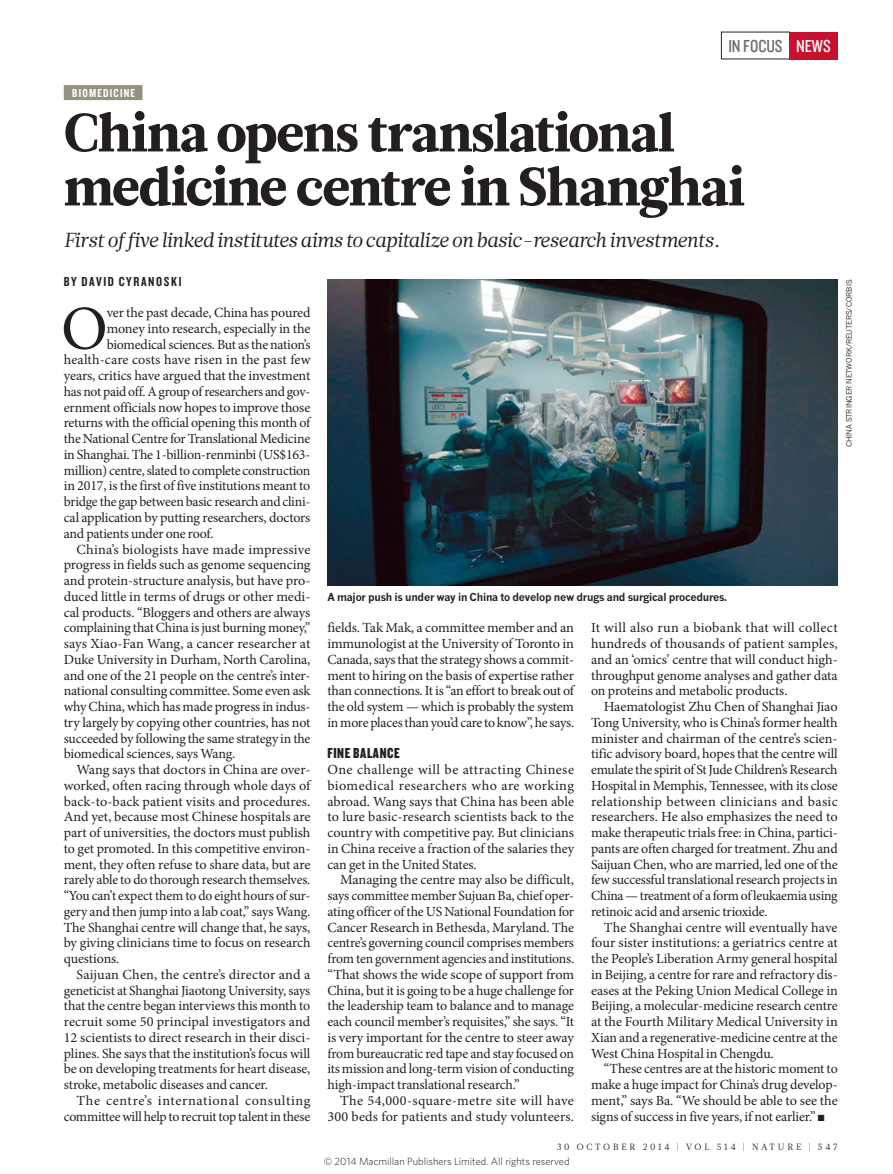
<style>
.page{position:relative;width:893px;height:1174px;background:#fff}
.page>*{position:absolute;margin:0;border:0;box-sizing:border-box;transform-origin:0 0}
.BODY_DROP_CAP{font:62.4px "Minion Pro";color:#231f20}
.HEAD_36{font:900 54px/54px "Glosa Math";letter-spacing:-.015em;color:#231f20}
.INTRO{font:italic 20.25px "Glosa Math";color:#231f20}
.t1{font:18px "Knockout 29 Junior Ltweight";color:#6c6d70}
.CROSSHEAD{font:15px "Knockout 69 Full Liteweight";letter-spacing:.04em;color:#231f20}
.BODY_INDENT{font:13.95px/15.8px "Minion Pro";letter-spacing:-.01em;color:#231f20;text-align:justify}
.BODY_DROP_CAP-2{font:13.95px "Minion Pro";letter-spacing:-.015em;color:#231f20}
.BODY_1ST_PARA{font:13.95px/15.8px "Minion Pro";letter-spacing:-.005em;color:#231f20;text-align:justify}
.BODY_INDENT-2{font:13.95px/15.8px "Minion Pro";letter-spacing:.01em;color:#231f20;text-align:right}
.BODY_DROP_CAP-3{font:13.95px "Minion Pro";letter-spacing:.005em;color:#231f20}
.AUTHOR_BYLINE{font:13.5px "Knockout 49 Liteweight";letter-spacing:.12em;color:#231f20}
.SUBJECT_STRAP{font:12px "Knockout 49 Liteweight";letter-spacing:.1em;color:#fff}
.PIC_CAPTION{font:700 10.8px "News Gothic MTOT";letter-spacing:-.02em;color:#231f20}
.t2{font:300 10.5px "Whitney";color:#1d1d1b}
.t3{font:9px "Glosa Math";letter-spacing:.3em;color:#231f20}
.PIC_CREDIT{font:7.5px "News Gothic MTOT";color:#231f20}
.s1{color:#fff}
</style>
<div class="page">
<div style="left:64px;top:85px;width:79px;height:15px;background:#95937f"></div>
<img style="left:327px;top:280px;width:511px;height:305px">
<div style="left:789px;top:32px;width:49px;height:27px;background:#c7112f"></div>
<p class="t1" style="left:728px;top:34px;width:104px">IN FOCUS <span class="s1">NEWS</span></p>
<p class="SUBJECT_STRAP" style="left:72px;top:85px;width:64px">BIOMEDICINE</p>
<p class="HEAD_36" style="left:64px;top:107px;width:682px">China opens translational medicine centre in Shanghai</p>
<p class="INTRO" style="left:64px;top:226px;width:658px">First of five linked institutes aims to capitalize on basic-research investments.</p>
<p class="AUTHOR_BYLINE" style="left:64px;top:272px;width:119px">BY DAVID CYRANOSKI</p>
<p class="BODY_DROP_CAP" style="left:61px;top:287px;width:48px">O</p>
<p class="BODY_DROP_CAP-2" style="left:107px;top:303px;width:205px">ver the past decade, China has poured</p>
<p class="BODY_DROP_CAP-2" style="left:107px;top:319px;width:205px">money into research, especially in the</p>
<p class="BODY_DROP_CAP-2" style="left:107px;top:335px;width:205px">biomedical sciences. But as the nation’s</p>
<p class="BODY_DROP_CAP-3" style="left:64px;top:350px;width:248px">health-care costs have risen in the past few</p>
<p class="BODY_DROP_CAP-2" style="left:64px;top:366px;width:248px">years, critics have argued that the investment</p>
<p class="BODY_DROP_CAP-2" style="left:64px;top:382px;width:248px">has not paid off. A group of researchers and gov-</p>
<p class="BODY_DROP_CAP-2" style="left:64px;top:398px;width:248px">ernment officials now hopes to improve those</p>
<p class="BODY_DROP_CAP-2" style="left:64px;top:413px;width:248px">returns with the official opening this month of</p>
<p class="BODY_DROP_CAP-2" style="left:64px;top:429px;width:248px">the National Centre for Translational Medicine</p>
<p class="BODY_DROP_CAP-2" style="left:64px;top:445px;width:248px">in Shanghai. The 1-billion-renminbi (US$163-</p>
<p class="BODY_DROP_CAP-2" style="left:64px;top:461px;width:248px">million) centre, slated to complete construction</p>
<p class="BODY_DROP_CAP-2" style="left:64px;top:476px;width:248px">in 2017, is the first of five institutions meant to</p>
<p class="BODY_DROP_CAP-2" style="left:64px;top:492px;width:248px">bridge the gap between basic research and clini-</p>
<p class="BODY_DROP_CAP-2" style="left:64px;top:508px;width:248px">cal application by putting researchers, doctors</p>
<p class="BODY_DROP_CAP-2" style="left:64px;top:524px;width:151px">and patients under one roof.</p>
<p class="BODY_INDENT" style="left:64px;top:541px;width:248px;text-indent:13px">China’s biologists have made impressive progress in fields such as genome sequencing and protein-structure analysis, but have pro&shy;duced little in terms of drugs or other medi&shy;cal products. “Bloggers and others are always complaining that China is just burning money,” says Xiao-Fan Wang, a cancer researcher at Duke University in Durham, North Carolina, and one of the 21 people on the centre’s inter&shy;national consulting committee. Some even ask why China, which has made progress in indus&shy;try largely by copying other countries, has not succeeded by following the same strategy in the biomedical sciences, says Wang.</p>
<p class="BODY_INDENT" style="left:64px;top:762px;width:248px;text-indent:13px">Wang says that doctors in China are over&shy;worked, often racing through whole days of back-to-back patient visits and procedures.<br>And yet, because most Chinese hospitals are part of universities, the doctors must publish to get promoted. In this competitive environ&shy;ment, they often refuse to share data, but are rarely able to do thorough research themselves. “You can’t expect them to do eight hours of sur&shy;gery and then jump into a lab coat,” says Wang.<br>The Shanghai centre will change that, he says, by giving clinicians time to focus on research questions.</p>
<p class="BODY_INDENT" style="left:64px;top:966px;width:248px;text-indent:13px">Saijuan Chen, the centre’s director and a geneticist at Shanghai Jiaotong University, says that the centre began interviews this month to recruit some 50 principal investigators and 12 scientists to direct research in their disci&shy;plines. She says that the institution’s focus will be on developing treatments for heart disease, stroke, metabolic diseases and cancer.</p>
<p class="BODY_INDENT" style="left:64px;top:1092px;width:248px;text-align:right">The centre’s international consulting committee will help to recruit top talent in these</p>
<p class="PIC_CREDIT" style="left:845px;top:447px;width:169px;rotate:-90deg">CHINA STRINGER NETWORK/REUTERS/CORBIS</p>
<p class="PIC_CAPTION" style="left:327px;top:590px;width:401px">A major push is under way in China to develop new drugs and surgical procedures.</p>
<p class="BODY_INDENT" style="left:327px;top:620px;width:248px">fields. Tak Mak, a committee member and an immunologist at the University of Toronto in Canada, says that the strategy shows a commit&shy;ment to hiring on the basis of expertise rather than connections. It is “an effort to break out of the old system — which is probably the system in more places than you’d care to know”, he says.</p>
<p class="CROSSHEAD" style="left:327px;top:744px;width:74px">FINE BALANCE</p>
<p class="BODY_1ST_PARA" style="left:327px;top:762px;width:248px">One challenge will be attracting Chinese biomedical researchers who are working abroad. Wang says that China has been able to lure basic-research scientists back to the country with competitive pay. But clinicians in China receive a fraction of the salaries they can get in the United States.</p>
<p class="BODY_INDENT" style="left:327px;top:872px;width:248px;text-indent:13px">Managing the centre may also be difficult, says committee member Sujuan Ba, chief oper&shy;ating officer of the US National Foundation for Cancer Research in Bethesda, Maryland. The centre’s governing council comprises members from ten government agencies and institutions. “That shows the wide scope of support from China, but it is going to be a huge challenge for the leadership team to balance and to manage each council member’s requisites,” she says. “It is very important for the centre to steer away from bureaucratic red tape and stay focused on its mission and long-term vision of conducting high-impact translational research.”</p>
<p class="BODY_INDENT-2" style="left:327px;top:1092px;width:248px">The 54,000-square-metre site will have<br>300 beds for patients and study volunteers.</p>
<p class="BODY_INDENT" style="left:591px;top:620px;width:248px">It will also run a biobank that will collect hundreds of thousands of patient samples, and an ‘omics’ centre that will conduct high&shy;throughput genome analyses and gather data on proteins and metabolic products.</p>
<p class="BODY_INDENT" style="left:591px;top:699px;width:248px;text-indent:13px">Haematologist Zhu Chen of Shanghai Jiao Tong University, who is China’s former health minister and chairman of the centre’s scien&shy;tific advisory board, hopes that the centre will emulate the spirit of St Jude Children’s Research Hospital in Memphis, Tennessee, with its close relationship between clinicians and basic researchers. He also emphasizes the need to make therapeutic trials free: in China, partici&shy;pants are often charged for treatment. Zhu and Saijuan Chen, who are married, led one of the few successful translational research projects in China — treatment of a form of leukaemia using retinoic acid and arsenic trioxide.</p>
<p class="BODY_INDENT" style="left:591px;top:919px;width:248px;text-indent:13px">The Shanghai centre will eventually have four sister institutions: a geriatrics centre at the People’s Liberation Army general hospital in Beijing, a centre for rare and refractory dis&shy;eases at the Peking Union Medical College in Beijing, a molecular-medicine research centre at the Fourth Military Medical University in Xian and a regenerative-medicine centre at the West China Hospital in Chengdu.</p>
<p class="BODY_INDENT" style="left:591px;top:1061px;width:248px;text-indent:13px">“These centres are at the historic moment to make a huge impact for China’s drug develop&shy;ment,” says Ba. “We should be able to see the signs of success in five years, if not earlier.” ■</p>
<p class="t3" style="left:557px;top:1141px;width:282px">30 OCTOBER 2014 | VOL 514 | NATURE | 547</p>
<p class="t2" style="left:324px;top:1154px;width:247px">© 2014 Macmillan Publishers Limited. All rights reserved</p>
</div>
